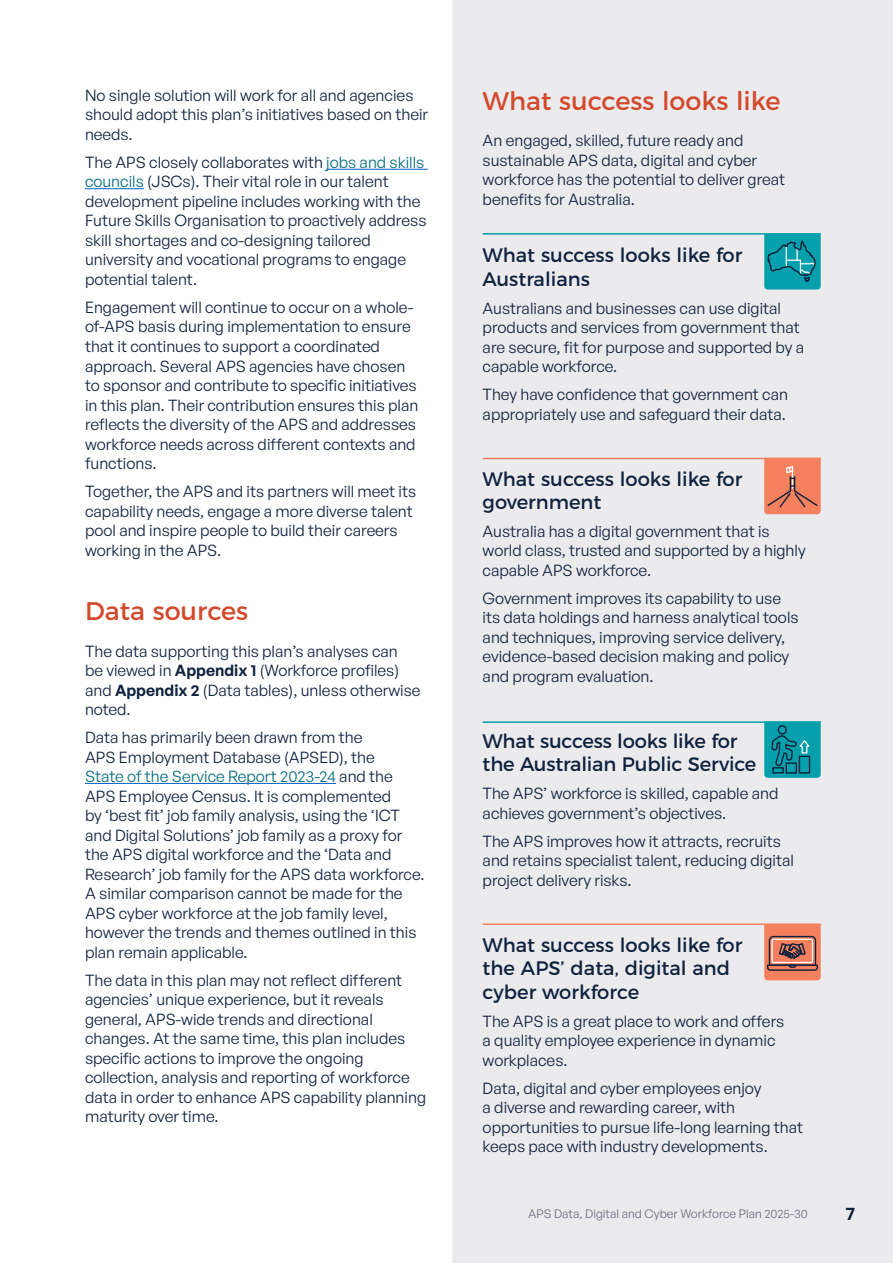
<style>
.page{position:relative;width:893px;height:1263px;background:#fff}
.page>*{position:absolute;margin:0;border:0;box-sizing:border-box;transform-origin:0 0}
.t1{font:25.5px "Montserrat";color:#d3492c}
.t2{font:19.5px/23.4px "Montserrat";color:#0f223e}
.t3{font:600 18px "General Sans";color:#0f223e}
.body_text{font:15.75px/19.5px "General Sans";color:#0f223e}
.t4{font:12px "General Sans";color:#6f7083}
.s1{color:#046d82}
.s2{font-weight:600}
</style>
<div class="page">
<div style="left:452px;top:0;width:441px;height:1263px;background:#ebeaed"></div>
<hr style="left:326px;top:169px;width:102px;height:1px;background:#0563c1">
<hr style="left:85px;top:188px;width:59px;height:1px;background:#0563c1">
<hr style="left:85px;top:783px;width:251px;height:1px;background:#0563c1">
<hr style="left:483px;top:233px;width:338px;height:2px;background:#05a0ab">
<hr style="left:483px;top:458px;width:338px;height:1px;background:#f4805e">
<hr style="left:483px;top:721px;width:338px;height:2px;background:#05a0ab">
<hr style="left:483px;top:923px;width:338px;height:2px;background:#f4805e">
<svg style="left:764px;top:233px;width:57px;height:57px;background:#119aa6"></svg>
<svg style="left:764px;top:458px;width:57px;height:56px;background:#e77d60"></svg>
<svg style="left:764px;top:721px;width:57px;height:57px;background:#0d95a1"></svg>
<div style="left:772px;top:767px;width:12px;height:7px;border:1px solid #0f223d"></div>
<div style="left:778px;top:725px;width:9px;height:10px;border:1px solid #0f223d;border-radius:50%"></div>
<svg style="left:764px;top:924px;width:57px;height:56px;background:#ce7761"></svg>
<p class="body_text" style="left:85px;top:85px;width:345px">No single solution will work for all and agencies should adopt this plan’s initiatives based on their needs.</p>
<p class="body_text" style="left:85px;top:152px;width:343px">The APS closely collaborates with <span class="s1">jobs and skills councils</span> (JSCs). Their vital role in our talent development pipeline includes working with the Future Skills Organisation to proactively address skill shortages and co-designing tailored university and vocational programs to engage potential talent.</p>
<p class="body_text" style="left:85px;top:297px;width:335px">Engagement will continue to occur on a whole&shy;of-APS basis during implementation to ensure that it continues to support a coordinated approach. Several APS agencies have chosen to sponsor and contribute to specific initiatives in this plan. Their contribution ensures this plan reflects the diversity of the APS and addresses workforce needs across different contexts and functions.</p>
<p class="body_text" style="left:85px;top:481px;width:333px">Together, the APS and its partners will meet its capability needs, engage a more diverse talent pool and inspire people to build their careers working in the APS.</p>
<h2 class="t1" style="left:85px;top:591px;width:165px">Data sources</h2>
<p class="body_text" style="left:85px;top:641px;width:337px">The data supporting this plan’s analyses can<br>be viewed in <span class="s2">Appendix 1</span> (Workforce profiles) and <span class="s2">Appendix 2</span> (Data tables), unless otherwise noted.</p>
<p class="body_text" style="left:85px;top:727px;width:341px">Data has primarily been drawn from the<br>APS Employment Database (APSED), the<br><span class="s1">State of the Service Report 2023-24</span> and the APS Employee Census. It is complemented<br>by ‘best fit’ job family analysis, using the ‘ICT and Digital Solutions’ job family as a proxy for the APS digital workforce and the ‘Data and Research’ job family for the APS data workforce.<br>A similar comparison cannot be made for the APS cyber workforce at the job family level, however the trends and themes outlined in this plan remain applicable.</p>
<p class="body_text" style="left:85px;top:970px;width:343px">The data in this plan may not reflect different agencies’ unique experience, but it reveals general, APS-wide trends and directional changes. At the same time, this plan includes specific actions to improve the ongoing collection, analysis and reporting of workforce data in order to enhance APS capability planning maturity over time.</p>
<h2 class="t1" style="left:483px;top:80px;width:299px">What success looks like</h2>
<p class="body_text" style="left:483px;top:130px;width:304px">An engaged, skilled, future ready and sustainable APS data, digital and cyber workforce has the potential to deliver great benefits for Australia.</p>
<h3 class="t2" style="left:483px;top:242px;width:261px">What success looks like for<br>Australians</h3>
<p class="body_text" style="left:483px;top:298px;width:323px">Australians and businesses can use digital products and services from government that are secure, fit for purpose and supported by a capable workforce.</p>
<p class="body_text" style="left:483px;top:384px;width:307px">They have confidence that government can appropriately use and safeguard their data.</p>
<h3 class="t2" style="left:483px;top:465px;width:261px">What success looks like for government</h3>
<p class="body_text" style="left:483px;top:521px;width:325px">Australia has a digital government that is world class, trusted and supported by a highly capable APS workforce.</p>
<p class="body_text" style="left:483px;top:588px;width:317px">Government improves its capability to use its data holdings and harness analytical tools and techniques, improving service delivery, evidence-based decision making and policy and program evaluation.</p>
<h3 class="t2" style="left:483px;top:728px;width:275px">What success looks like for the Australian Public Service</h3>
<p class="body_text" style="left:483px;top:783px;width:297px">The APS’ workforce is skilled, capable and achieves government’s objectives.</p>
<p class="body_text" style="left:483px;top:831px;width:313px">The APS improves how it attracts, recruits and retains specialist talent, reducing digital project delivery risks.</p>
<h3 class="t2" style="left:483px;top:931px;width:261px">What success looks like for the APS’ data, digital and cyber workforce</h3>
<p class="body_text" style="left:483px;top:1011px;width:303px">The APS is a great place to work and offers a quality employee experience in dynamic workplaces.</p>
<p class="body_text" style="left:483px;top:1078px;width:322px">Data, digital and cyber employees enjoy<br>a diverse and rewarding career, with opportunities to pursue life-long learning that keeps pace with industry developments.</p>
<p class="t4" style="left:528px;top:1206px;width:281px">APS Data, Digital and Cyber Workforce Plan 2025-30</p>
<p class="t3" style="left:846px;top:1202px;width:11px">7</p>
</div>
